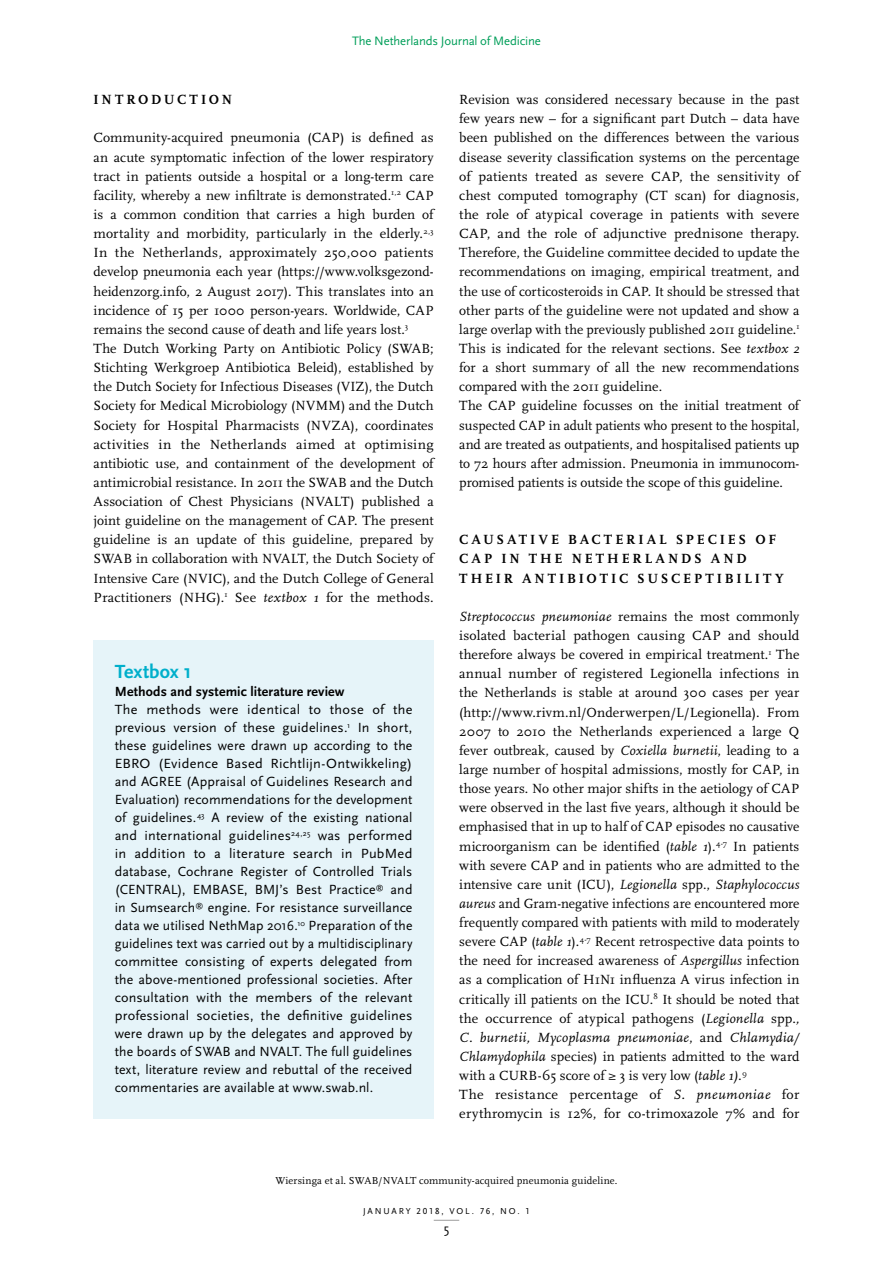
<style>
.page{position:relative;width:893px;height:1263px;background:#fff}
.page>*{position:absolute;margin:0;border:0;box-sizing:border-box;transform-origin:0 0}
.kader_kop{font:700 19.8px "Scala Sans";letter-spacing:.005em;color:#00afcb}
.brood_grep{font:13.8px/19.2px "Scala";letter-spacing:.005em;color:#000;text-align:justify}
.kader_brood{font:13.8px/18px "Scala Sans";letter-spacing:.01em;color:#000;text-align:justify}
.tussenkop_1{font:700 13.8px/19.2px "Scala";letter-spacing:.205em;color:#000}
.kader_tussenkop{font:700 13.8px "Scala Sans";letter-spacing:.005em;color:#000}
.t1{font:13.5px "Scala Sans";color:#000}
.t2{font:12.75px "Scala Sans";letter-spacing:-.01em;color:#009e59}
.runningtitle{font:10.5px "Scala";letter-spacing:.015em;color:#000}
.t3{font:9px "Scala Sans Caps";letter-spacing:.2em;color:#000}
.s1{font-style:italic}
</style>
<div class="page">
<svg style="left:434px;top:1220px;width:25px;height:1px"></svg>
<div style="left:94px;top:640px;width:340px;height:478px;background:#e6f4f9"></div>
<p class="t2" style="left:352px;top:34px;width:190px">The Netherlands Journal of Medicine</p>
<p class="tussenkop_1" style="left:94px;top:90px;width:140px">INTRODUCTION</p>
<p class="brood_grep" style="left:94px;top:129px;width:342px">Community-acquired pneumonia (CAP) is defined as an acute symptomatic infection of the lower respiratory tract in patients outside a hospital or a long-term care facility, whereby a new infiltrate is demonstrated.<sup>1,2</sup> CAP is a common condition that carries a high burden of mortality and morbidity, particularly in the elderly.<sup>2,3<br></sup>In the Netherlands, approximately 250,000 patients develop pneumonia each year (https://www.volksgezond&shy;heidenzorg.info, 2 August 2017). This translates into an incidence of 15 per 1000 person-years. Worldwide, CAP remains the second cause of death and life years lost.<sup>3</sup></p>
<p class="brood_grep" style="left:94px;top:339px;width:342px">The Dutch Working Party on Antibiotic Policy (SWAB; Stichting Werkgroep Antibiotica Beleid), established by the Dutch Society for Infectious Diseases (VIZ), the Dutch Society for Medical Microbiology (NVMM) and the Dutch Society for Hospital Pharmacists (NVZA), coordinates activities in the Netherlands aimed at optimising antibiotic use, and containment of the development of antimicrobial resistance. In 2011 the SWAB and the Dutch Association of Chest Physicians (NVALT) published a joint guideline on the management of CAP. The present guideline is an update of this guideline, prepared by SWAB in collaboration with NVALT, the Dutch Society of Intensive Care (NVIC), and the Dutch College of General Practitioners (NHG).<sup>1</sup> See <span class="s1">textbox 1</span> for the methods.</p>
<p class="kader_kop" style="left:115px;top:661px;width:78px">Textbox 1</p>
<p class="kader_tussenkop" style="left:115px;top:684px;width:231px">Methods and systemic literature review</p>
<p class="kader_brood" style="left:115px;top:701px;width:299px">The methods were identical to those of the previous version of these guidelines.<sup>1</sup> In short, these guidelines were drawn up according to the EBRO (Evidence Based Richtlijn-Ontwikkeling) and AGREE (Appraisal of Guidelines Research and Evaluation) recommendations for the development of guidelines.<sup>43</sup> A review of the existing national and international guidelines<sup>24,25</sup> was performed in addition to a literature search in PubMed database, Cochrane Register of Controlled Trials (CENTRAL), EMBASE, BMJ’s Best Practice<sup>®</sup> and in Sumsearch<sup>®</sup> engine. For resistance surveillance data we utilised NethMap 2016.<sup>10</sup> Preparation of the guidelines text was carried out by a multidisciplinary committee consisting of experts delegated from the above-mentioned professional societies. After consultation with the members of the relevant professional societies, the definitive guidelines were drawn up by the delegates and approved by the boards of SWAB and NVALT. The full guidelines text, literature review and rebuttal of the received commentaries are available at www.swab.nl.</p>
<p class="brood_grep" style="left:459px;top:90px;width:342px">Revision was considered necessary because in the past few years new – for a significant part Dutch – data have been published on the differences between the various disease severity classification systems on the percentage of patients treated as severe CAP, the sensitivity of chest computed tomography (CT scan) for diagnosis, the role of atypical coverage in patients with severe CAP, and the role of adjunctive prednisone therapy.<br>Therefore, the Guideline committee decided to update the recommendations on imaging, empirical treatment, and the use of corticosteroids in CAP. It should be stressed that other parts of the guideline were not updated and show a large overlap with the previously published 2011 guideline.<sup>1<br></sup>This is indicated for the relevant sections. See <span class="s1">textbox 2 </span>for a short summary of all the new recommendations compared with the 2011 guideline.</p>
<p class="brood_grep" style="left:459px;top:396px;width:342px">The CAP guideline focusses on the initial treatment of suspected CAP in adult patients who present to the hospital, and are treated as outpatients, and hospitalised patients up to 72 hours after admission. Pneumonia in immunocom&shy;promised patients is outside the scope of this guideline.</p>
<p class="tussenkop_1" style="left:459px;top:530px;width:326px">CAUSATIVE BACTERIAL SPECIES OF<br>CAP IN THE NETHERLANDS AND<br>THEIR ANTIBIOTIC SUSCEPTIBILITY</p>
<p class="brood_grep" style="left:459px;top:607px;width:342px"><span class="s1">Streptococcus pneumoniae</span> remains the most commonly isolated bacterial pathogen causing CAP and should therefore always be covered in empirical treatment.<sup>1</sup> The annual number of registered Legionella infections in the Netherlands is stable at around 300 cases per year (http://www.rivm.nl/Onderwerpen/L/Legionella). From 2007 to 2010 the Netherlands experienced a large Q fever outbreak, caused by <span class="s1">Coxiella burnetii</span>, leading to a large number of hospital admissions, mostly for CAP, in those years. No other major shifts in the aetiology of CAP were observed in the last five years, although it should be emphasised that in up to half of CAP episodes no causative microorganism can be identified (<span class="s1">table 1</span>).<sup>4-7</sup> In patients with severe CAP and in patients who are admitted to the intensive care unit (ICU), <span class="s1">Legionella</span> spp., <span class="s1">Staphylococcus aureus</span> and Gram-negative infections are encountered more frequently compared with patients with mild to moderately severe CAP (<span class="s1">table 1</span>).<sup>4-7</sup> Recent retrospective data points to the need for increased awareness of <span class="s1">Aspergillus</span> infection as a complication of H1N1 influenza A virus infection in critically ill patients on the ICU.<sup>8</sup> It should be noted that the occurrence of atypical pathogens (<span class="s1">Legionella</span> spp.<span class="s1">, C. burnetii, Mycoplasma pneumoniae</span>, and <span class="s1">Chlamydia/ Chlamydophila</span> species) in patients admitted to the ward with a CURB-65 score of ≥ 3 is very low (<span class="s1">table 1).</span><sup>9</sup></p>
<p class="brood_grep" style="left:459px;top:1085px;width:342px">The resistance percentage of <span class="s1">S. pneumoniae</span> for erythromycin is 12%, for co-trimoxazole 7% and for</p>
<p class="runningtitle" style="left:275px;top:1174px;width:343px">Wiersinga et al. SWAB/NVALT community-acquired pneumonia guideline.</p>
<p class="t3" style="left:363px;top:1206px;width:168px">JANUARY 2018, VOL. 76, NO. 1</p>
<p class="t1" style="left:444px;top:1221px;width:7px">5</p>
</div>
